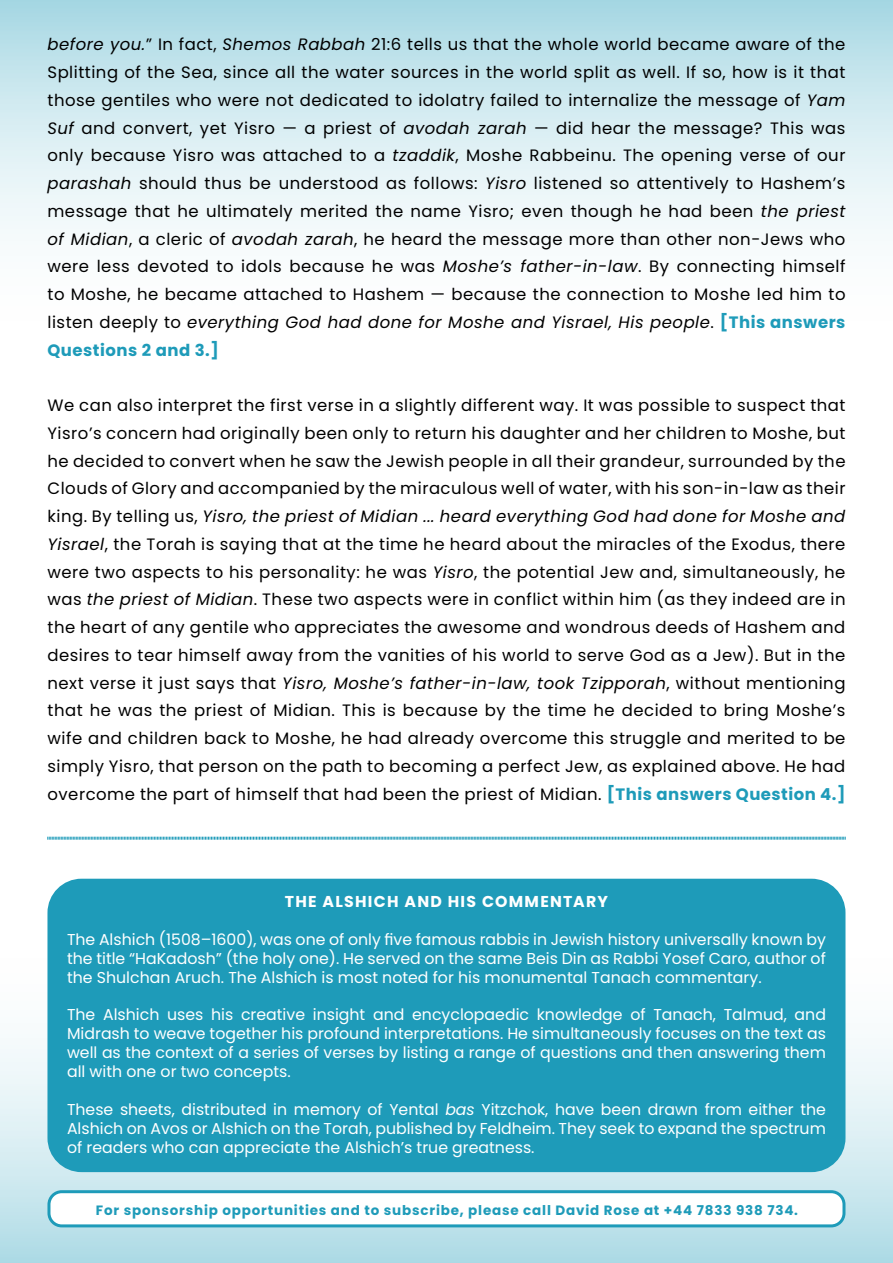
<style>
.page{position:relative;width:893px;height:1263px;background:#fff}
.page>*{position:absolute;margin:0;border:0;box-sizing:border-box;transform-origin:0 0}
.t1{font:16.5px/27.8px "Poppins";letter-spacing:.03em;color:#000;text-align:justify}
.t2{font:15.75px/18.9px "Poppins";color:#fff;text-align:justify}
.t3{font:700 15.75px "Poppins";letter-spacing:.08em;color:#fff}
.t4{font:700 13.5px "Poppins";letter-spacing:.06em;color:#1e9bb9}
.s1{font-style:italic}
.s2{font-weight:700;color:#1e9bb9}
</style>
<div class="page">
<div style="left:0;top:0;width:893px;height:355px;background:linear-gradient(to bottom,#b3dde7,#fff)"></div>
<div style="left:0;top:923px;width:893px;height:340px;background:linear-gradient(to bottom,#fff,#b8dfe8)"></div>
<svg style="left:47px;top:836px;width:799px;height:4px"></svg>
<div style="left:47px;top:879px;width:798px;height:293px;background:#1e9bb9;border-radius:34px"></div>
<div style="left:49px;top:1192px;width:795px;height:34px;background:#fff;border-radius:13px"></div>
<div style="left:47px;top:1190px;width:798px;height:37px;border:3px solid #1e9bb9;border-radius:13px"></div>
<p class="t1" style="left:47px;top:31px;width:799px"><span class="s1">before you.</span>” In fact, <span class="s1">Shemos Rabbah</span> 21:6 tells us that the whole world became aware of the Splitting of the Sea, since all the water sources in the world split as well. If so, how is it that those gentiles who were not dedicated to idolatry failed to internalize the message of <span class="s1">Yam Suf</span> and convert, yet Yisro — a priest of <span class="s1">avodah zarah</span> — did hear the message? This was only because Yisro was attached to a <span class="s1">tzaddik</span>, Moshe Rabbeinu. The opening verse of our <span class="s1">parashah</span> should thus be understood as follows: <span class="s1">Yisro</span> listened so attentively to Hashem’s message that he ultimately merited the name Yisro; even though he had been <span class="s1">the priest of Midian</span>, a cleric of <span class="s1">avodah zarah</span>, he heard the message more than other non-Jews who were less devoted to idols because he was <span class="s1">Moshe’s father-in-law</span>. By connecting himself to Moshe, he became attached to Hashem — because the connection to Moshe led him to listen deeply to <span class="s1">everything God had done for Moshe and Yisrael, His people</span>. <span class="s2">[This answers Questions 2 and 3.]</span></p>
<p class="t1" style="left:47px;top:391px;width:799px">We can also interpret the first verse in a slightly different way. It was possible to suspect that Yisro’s concern had originally been only to return his daughter and her children to Moshe, but he decided to convert when he saw the Jewish people in all their grandeur, surrounded by the Clouds of Glory and accompanied by the miraculous well of water, with his son-in-law as their king. By telling us, <span class="s1">Yisro, the priest of Midian ... heard everything God had done for Moshe and Yisrael</span>, the Torah is saying that at the time he heard about the miracles of the Exodus, there were two aspects to his personality: he was <span class="s1">Yisro</span>, the potential Jew and, simultaneously, he was <span class="s1">the priest of Midian</span>. These two aspects were in conflict within him (as they indeed are in the heart of any gentile who appreciates the awesome and wondrous deeds of Hashem and desires to tear himself away from the vanities of his world to serve God as a Jew). But in the next verse it just says that <span class="s1">Yisro, Moshe’s father-in-law, took Tzipporah</span>, without mentioning that he was the priest of Midian. This is because by the time he decided to bring Moshe’s wife and children back to Moshe, he had already overcome this struggle and merited to be simply Yisro, that person on the path to becoming a perfect Jew, as explained above. He had overcome the part of himself that had been the priest of Midian. <span class="s2">[This answers Question 4.]</span></p>
<p class="t3" style="left:285px;top:892px;width:325px">THE ALSHICH AND HIS COMMENTARY</p>
<p class="t2" style="left:67px;top:930px;width:760px">The Alshich (1508–1600), was one of only five famous rabbis in Jewish history universally known by the title “HaKadosh” (the holy one). He served on the same Beis Din as Rabbi Yosef Caro, author of the Shulchan Aruch. The Alshich is most noted for his monumental Tanach commentary.</p>
<p class="t2" style="left:67px;top:1005px;width:760px">The Alshich uses his creative insight and encyclopaedic knowledge of Tanach, Talmud, and Midrash to weave together his profound interpretations. He simultaneously focuses on the text as well as the context of a series of verses by listing a range of questions and then answering them all with one or two concepts.</p>
<p class="t2" style="left:67px;top:1100px;width:760px">These sheets, distributed in memory of Yental <span class="s1">bas</span> Yitzchok, have been drawn from either the Alshich on Avos or Alshich on the Torah, published by Feldheim. They seek to expand the spectrum of readers who can appreciate the Alshich’s true greatness.</p>
<p class="t4" style="left:96px;top:1203px;width:704px">For sponsorship opportunities and to subscribe, please call David Rose at +44 7833 938 734.</p>
</div>
